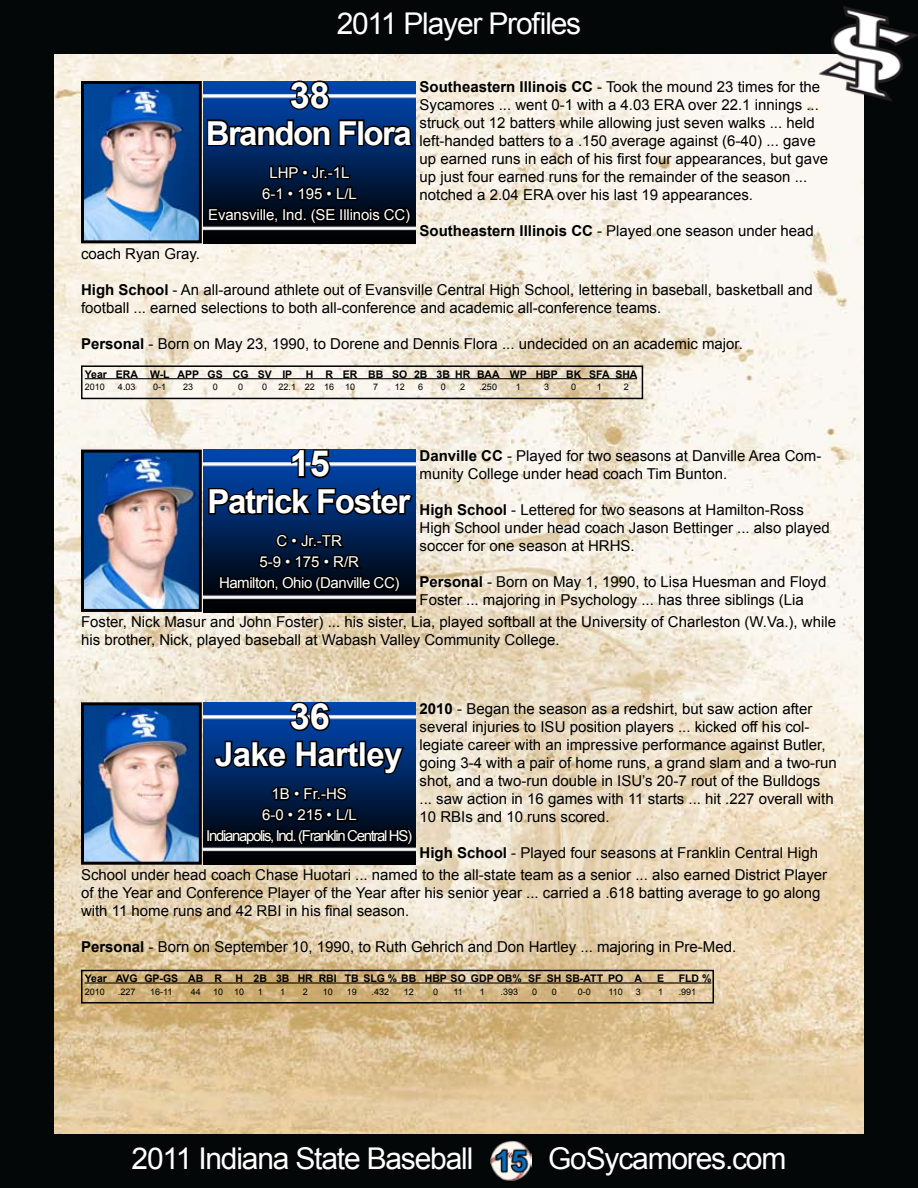
<style>
.page{position:relative;width:918px;height:1188px;background:#fff}
.page>*{position:absolute;margin:0;border:0;box-sizing:border-box;transform-origin:0 0}
.t1{font:700 36px "Arial";color:#fff}
.t2{font:700 33px "Arial";letter-spacing:-.04em;color:#fff}
.t3{font:700 33px "Arial";letter-spacing:-.02em;color:#fff}
.t4{font:30px "Arial";letter-spacing:-.04em;color:#fff}
.t5{font:15px/18px "Arial";color:#000}
.t6{font:15px/21px "Arial";letter-spacing:-.09em;color:#fff;text-align:center}
.t7{font:15px/21px "Arial";letter-spacing:-.01em;color:#fff;text-align:center}
.t8{font:15px/21px "Arial";letter-spacing:-.03em;color:#fff;text-align:center}
.t9{font:700 10.5px "Arial";color:#000}
.t10{font:9px "Arial";color:#000}
.s1{font-weight:700}
</style>
<div class="page">
<img style="left:54px;top:54px;width:810px;height:1080px">
<div style="left:0;top:0;width:918px;height:54px;background:#040707"></div>
<div style="left:0;top:1134px;width:918px;height:54px;background:#040707"></div>
<div style="left:864px;top:104px;width:54px;height:1030px;background:#040707"></div>
<img style="left:814px;top:4px;width:104px;height:100px">
<div style="left:0;top:54px;width:54px;height:1080px;background:#040707"></div>
<img style="left:204px;top:450px;width:211px;height:162px">
<img style="left:85px;top:454px;width:113px;height:154px">
<div style="left:81px;top:450px;width:121px;height:162px;border:3px solid #000"></div>
<svg style="left:217px;top:531px;width:185px;height:67px;background:#08162b"></svg>
<svg style="left:207px;top:448px;width:207px;height:69px;background:#0f3773"></svg>
<img style="left:204px;top:81px;width:211px;height:163px">
<img style="left:85px;top:85px;width:113px;height:154px">
<div style="left:81px;top:81px;width:121px;height:162px;border:3px solid #000"></div>
<svg style="left:206px;top:162px;width:207px;height:67px;background:#08162c"></svg>
<svg style="left:205px;top:78px;width:210px;height:71px;background:#153b75"></svg>
<img style="left:491px;top:1140px;width:40px;height:41px">
<div style="left:81px;top:365px;width:562px;height:34px;border:2px solid #000"></div>
<hr style="left:85px;top:378px;width:552px;height:1px;background:#000">
<img style="left:204px;top:703px;width:211px;height:162px">
<img style="left:85px;top:706px;width:113px;height:155px">
<div style="left:81px;top:702px;width:121px;height:163px;border:3px solid #000"></div>
<div style="left:206px;top:829px;width:5px;height:14px;border:3px solid #000"></div>
<svg style="left:207px;top:784px;width:208px;height:64px;background:#010f25"></svg>
<svg style="left:213px;top:700px;width:193px;height:76px;background:#103771"></svg>
<div style="left:81px;top:970px;width:633px;height:34px;border:2px solid #000"></div>
<hr style="left:85px;top:982px;width:626px;height:2px;background:#000">
<h3 class="t4" style="left:337px;top:4px;width:246px">2011 Player Profiles</h3>
<h1 class="t1" style="left:290px;top:72px;width:42px">38</h1>
<p class="t5" style="left:420px;top:78px;width:410px"><span class="s1">Southeastern Illinois CC</span> - Took the mound 23 times for the Sycamores ... went 0-1 with a 4.03 ERA over 22.1 innings ... struck out 12 batters while allowing just seven walks ... held left-handed batters to a .150 average against (6-40) ... gave up earned runs in each of his first four appearances, but gave up just four earned runs for the remainder of the season ... notched a 2.04 ERA over his last 19 appearances.</p>
<p class="t5" style="left:420px;top:222px;width:396px"><span class="s1">Southeastern Illinois CC</span> - Played one season under head</p>
<h2 class="t2" style="left:206px;top:111px;width:207px">Brandon Flora</h2>
<p class="t7" style="left:208px;top:162px;width:203px">LHP • Jr.-1L<br>6-1 • 195 • L/L<br>Evansville, Ind. (SE Illinois CC)</p>
<p class="t5" style="left:81px;top:245px;width:120px">coach Ryan Gray.</p>
<p class="t5" style="left:81px;top:281px;width:733px"><span class="s1">High School</span> - An all-around athlete out of Evansville Central High School, lettering in baseball, basketball and football ... earned selections to both all-conference and academic all-conference teams.</p>
<p class="t5" style="left:81px;top:335px;width:664px"><span class="s1">Personal</span> - Born on May 23, 1990, to Dorene and Dennis Flora ... undecided on an academic major.</p>
<p class="t9" style="left:85px;top:367px;width:209px">Year ERA W-L APP GS CG SV IP</p>
<p class="t9" style="left:306px;top:367px;width:333px">H R ER BB SO 2B 3B HR BAA WP HBP BK SFA SHA</p>
<p class="t10" style="left:85px;top:381px;width:22px">2010</p>
<p class="t10" style="left:118px;top:381px;width:19px">4.03</p>
<p class="t10" style="left:153px;top:381px;width:15px">0-1</p>
<p class="t10" style="left:183px;top:381px;width:12px">23</p>
<p class="t10" style="left:213px;top:381px;width:7px">0</p>
<p class="t10" style="left:238px;top:381px;width:7px">0</p>
<p class="t10" style="left:262px;top:381px;width:95px">0 22.1 22 16 10</p>
<p class="t10" style="left:373px;top:381px;width:7px">7</p>
<p class="t10" style="left:395px;top:381px;width:12px">12</p>
<p class="t10" style="left:418px;top:381px;width:7px">6</p>
<p class="t10" style="left:441px;top:381px;width:7px">0</p>
<p class="t10" style="left:460px;top:381px;width:7px">2</p>
<p class="t10" style="left:479px;top:381px;width:19px">.250</p>
<p class="t10" style="left:516px;top:381px;width:7px">1</p>
<p class="t10" style="left:544px;top:381px;width:7px">3</p>
<p class="t10" style="left:571px;top:381px;width:7px">0</p>
<p class="t10" style="left:597px;top:381px;width:7px">1</p>
<p class="t10" style="left:624px;top:381px;width:7px">2</p>
<h1 class="t1" style="left:290px;top:440px;width:42px">15</h1>
<p class="t5" style="left:420px;top:447px;width:403px"><span class="s1">Danville CC</span> - Played for two seasons at Danville Area Com&shy;munity College under head coach Tim Bunton.</p>
<p class="t5" style="left:420px;top:501px;width:412px"><span class="s1">High School</span> - Lettered for two seasons at Hamilton-Ross<br>High School under head coach Jason Bettinger ... also played soccer for one season at HRHS.</p>
<p class="t5" style="left:420px;top:573px;width:408px"><span class="s1">Personal</span> - Born on May 1, 1990, to Lisa Huesman and Floyd<br>Foster ... majoring in Psychology ... has three siblings (Lia</p>
<p class="t5" style="left:81px;top:613px;width:757px">Foster, Nick Masur and John Foster) ... his sister, Lia, played softball at the University of Charleston (W.Va.), while his brother, Nick, played baseball at Wabash Valley Community College.</p>
<h2 class="t2" style="left:207px;top:480px;width:204px">Patrick Foster</h2>
<p class="t8" style="left:219px;top:531px;width:182px">C • Jr.-TR<br>5-9 • 175 • R/R<br>Hamilton, Ohio (Danville CC)</p>
<h1 class="t1" style="left:290px;top:693px;width:42px">36</h1>
<p class="t5" style="left:420px;top:699px;width:419px"><span class="s1">2010</span> - Began the season as a redshirt, but saw action after several injuries to ISU position players ... kicked off his col&shy;legiate career with an impressive performance against Butler, going 3-4 with a pair of home runs, a grand slam and a two-run shot, and a two-run double in ISU’s 20-7 rout of the Bulldogs<br>... saw action in 16 games with 11 starts ... hit .227 overall with 10 RBIs and 10 runs scored.</p>
<p class="t5" style="left:81px;top:841px;width:748px;line-height:22.2px;text-indent:339px"><span class="s1">High School</span> - Played four seasons at Franklin Central High<br>School under head coach Chase Huotari ... named to the all-state team as a senior ... also earned District Player</p>
<p class="t5" style="left:81px;top:884px;width:741px">of the Year and Conference Player of the Year after his senior year ... carried a .618 batting average to go along with 11 home runs and 42 RBI in his final season.</p>
<p class="t5" style="left:81px;top:938px;width:657px"><span class="s1">Personal</span> - Born on September 10, 1990, to Ruth Gehrich and Don Hartley ... majoring in Pre-Med.</p>
<p class="t9" style="left:85px;top:971px;width:139px">Year AVG GP-GS AB R</p>
<p class="t9" style="left:235px;top:971px;width:408px">H 2B 3B HR RBI TB SLG % BB HBP SO GDP OB% SF SH SB-ATT PO A</p>
<p class="t9" style="left:657px;top:971px;width:9px">E</p>
<p class="t9" style="left:679px;top:971px;width:34px">FLD %</p>
<p class="t10" style="left:85px;top:986px;width:22px">2010</p>
<p class="t10" style="left:118px;top:986px;width:19px">.227</p>
<p class="t10" style="left:150px;top:986px;width:24px">16-11</p>
<p class="t10" style="left:191px;top:986px;width:12px">44</p>
<p class="t10" style="left:213px;top:986px;width:33px">10 10</p>
<p class="t10" style="left:258px;top:986px;width:7px">1</p>
<p class="t10" style="left:280px;top:986px;width:7px">1</p>
<p class="t10" style="left:303px;top:986px;width:7px">2</p>
<p class="t10" style="left:323px;top:986px;width:12px">10</p>
<p class="t10" style="left:347px;top:986px;width:12px">19</p>
<p class="t10" style="left:371px;top:986px;width:19px">.432</p>
<p class="t10" style="left:404px;top:986px;width:12px">12</p>
<p class="t10" style="left:433px;top:986px;width:7px">0</p>
<p class="t10" style="left:454px;top:986px;width:11px">11</p>
<p class="t10" style="left:480px;top:986px;width:7px">1</p>
<p class="t10" style="left:501px;top:986px;width:19px">.393</p>
<p class="t10" style="left:532px;top:986px;width:7px">0</p>
<p class="t10" style="left:552px;top:986px;width:7px">0</p>
<p class="t10" style="left:578px;top:986px;width:15px">0-0</p>
<p class="t10" style="left:609px;top:986px;width:16px">110</p>
<p class="t10" style="left:636px;top:986px;width:7px">3</p>
<p class="t10" style="left:658px;top:986px;width:7px">1</p>
<p class="t10" style="left:679px;top:986px;width:19px">.991</p>
<h2 class="t3" style="left:215px;top:733px;width:189px">Jake Hartley</h2>
<p class="t6" style="left:206px;top:783px;width:207px">1B • Fr.-HS<br>6-0 • 215 • L/L<br>Indianapolis, Ind. (Franklin Central HS)</p>
<h3 class="t4" style="left:132px;top:1139px;width:656px">2011 Indiana State Baseball ● GoSycamores.com</h3>
</div>
